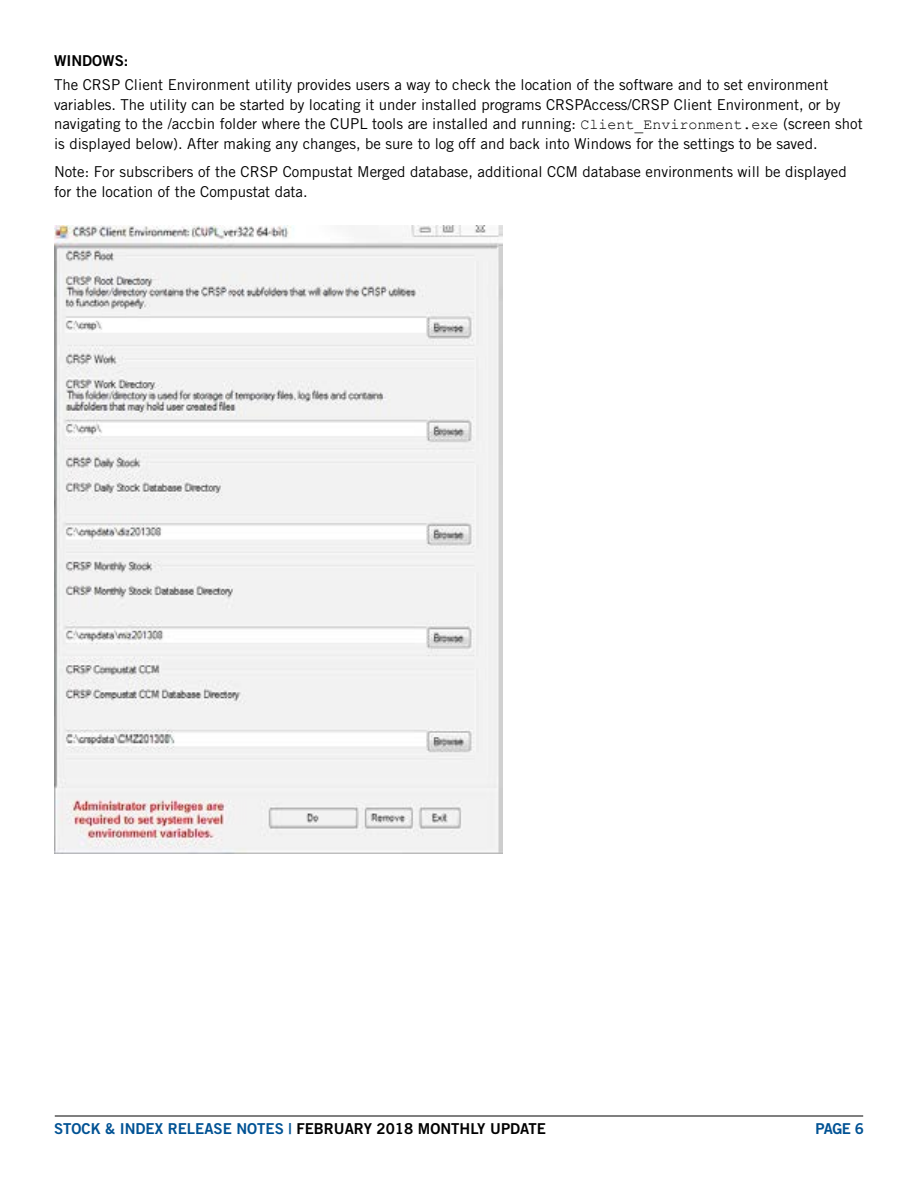
<style>
.page{position:relative;width:918px;height:1188px;background:#fff}
.page>*{position:absolute;margin:0;border:0;box-sizing:border-box;transform-origin:0 0}
.t1{font:15px/19.5px "Trade Gothic";color:#000}
.t2{font:15px "Trade Gothic Bold Two";color:#005294}
.t3{font:15px "Trade Gothic Bold Two";color:#000}
.s1{font-family:"Courier New"}
.s2{color:#000}
</style>
<div class="page">
<hr style="left:55px;top:1116px;width:808px;height:1px;background:#000">
<img style="left:54px;top:225px;width:448px;height:629px">
<p class="t3" style="left:54px;top:51px;width:76px">WINDOWS:</p>
<p class="t1" style="left:54px;top:75px;width:810px">The CRSP Client Environment utility provides users a way to check the location of the software and to set environment variables. The utility can be started by locating it under installed programs CRSPAccess/CRSP Client Environment, or by navigating to the /accbin folder where the CUPL tools are installed and running: <span class="s1">Client_Environment.exe</span> (screen shot is displayed below). After making any changes, be sure to log off and back into Windows for the settings to be saved.</p>
<p class="t1" style="left:54px;top:162px;width:794px">Note: For subscribers of the CRSP Compustat Merged database, additional CCM database environments will be displayed for the location of the Compustat data.</p>
<p class="t2" style="left:54px;top:1119px;width:301px">STOCK &amp; INDEX RELEASE NOTES | <span class="s2">FEBRUARY</span></p>
<p class="t3" style="left:377px;top:1119px;width:52px">2018 MONTHLY</p>
<p class="t3" style="left:490px;top:1119px;width:57px">U PDATE</p>
<p class="t2" style="left:816px;top:1119px;width:50px">PAGE 6</p>
</div>
